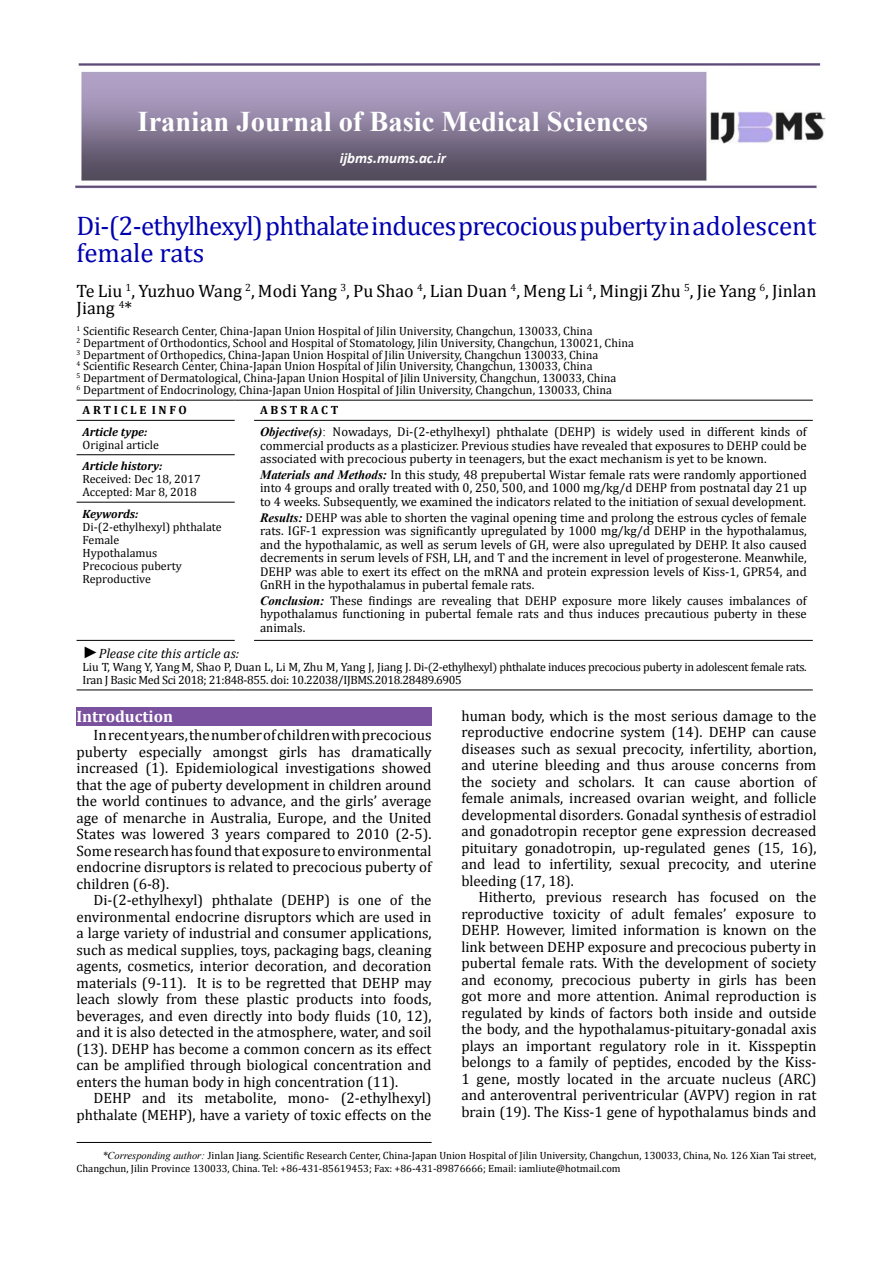
<style>
.page{position:relative;width:893px;height:1263px;background:#fff}
.page>*{position:absolute;margin:0;border:0;box-sizing:border-box;transform-origin:0 0}
.t1{font:700 28.5px "Times New Roman";color:#fff}
.t2{font:27px/27px "Cambria";letter-spacing:-.025em;color:#0000af}
.t3{font:18px/17.5px "Cambria";color:#000}
.t4{font:700 16.5px "Cambria";color:#fff}
.t5{font:15px/16.5px "Cambria";color:#000;text-align:justify}
.t6{font:italic 700 15px "Calibri";color:#fff}
.t7{font:italic 13.5px "Cambria";color:#000}
.t8{font:12.75px/13.5px "Cambria";color:#000;text-align:justify}
.t9{font:12px/11.7px "Cambria";color:#000}
.t10{font:12px/13px "Cambria Math";letter-spacing:-.025em;color:#000}
.t11{font:12px/13px "Cambria Math";color:#000}
.t12{font:italic 700 12px "Cambria";color:#000}
.t13{font:700 12px "Cambria";color:#000}
.t14{font:10.5px/12.6px "Cambria";color:#000}
.s1{font-family:"Times New Roman";font-weight:700;font-style:italic}
.s2{font-family:"Times New Roman"}
.s3{font-family:"Times New Roman";font-size:16.5px}
.s4{font-family:"Cambria"}
.s5{font-family:"Times New Roman";font-style:italic}
</style>
<div class="page">
<hr style="left:77px;top:1142px;width:355px;height:1px;background:#000">
<img style="left:75px;top:64px;width:750px;height:125px">
<hr style="left:77px;top:400px;width:158px;height:1px;background:#000">
<svg style="left:235px;top:400px;width:19px;height:1px"></svg>
<hr style="left:254px;top:400px;width:559px;height:1px;background:#000">
<hr style="left:77px;top:420px;width:158px;height:1px;background:#000">
<hr style="left:77px;top:454px;width:158px;height:1px;background:#000">
<hr style="left:254px;top:420px;width:559px;height:1px;background:#000">
<hr style="left:77px;top:502px;width:158px;height:1px;background:#000">
<hr style="left:77px;top:689px;width:158px;height:1px;background:#000">
<svg style="left:235px;top:689px;width:19px;height:1px"></svg>
<hr style="left:254px;top:689px;width:559px;height:1px;background:#000">
<hr style="left:77px;top:640px;width:158px;height:1px;background:#000">
<hr style="left:254px;top:640px;width:559px;height:1px;background:#000">
<div style="left:77px;top:707px;width:355px;height:19px;background:#7a519e"></div>
<h1 class="t1" style="left:138px;top:102px;width:512px">Iranian Journal of Basic Medical Sciences</h1>
<p class="t6" style="left:340px;top:149px;width:108px">ijbms.mums.ac.ir</p>
<h2 class="t2" style="left:77px;top:212px;width:741px">Di-(2-ethylhexyl) phthalate induces precocious puberty in adolescent female rats</h2>
<p class="t3" style="left:77px;top:282px;width:741px">Te Liu <sup>1</sup>, Yuzhuo Wang <sup>2</sup>, Modi Yang <sup>3</sup>, Pu Shao <sup>4</sup>, Lian Duan <sup>4</sup>, Meng Li <sup>4</sup>, Mingji Zhu <sup>5</sup>, Jie Yang <sup>6</sup>, Jinlan<br>Jiang <sup>4</sup>*</p>
<p class="t9" style="left:77px;top:325px;width:559px"><sup>1</sup> Scientific Research Center, China-Japan Union Hospital of Jilin University, Changchun, 130033, China<br><sup>2</sup> Department of Orthodontics, School and Hospital of Stomatology, Jilin University, Changchun, 130021, China <sup>3</sup> Department of Orthopedics, China-Japan Union Hospital of Jilin University, Changchun 130033, China<br><sup>4</sup> Scientific Research Center, China-Japan Union Hospital of Jilin University, Changchun, 130033, China<br><sup>5</sup> Department of Dermatological, China-Japan Union Hospital of Jilin University, Changchun, 130033, China<br><sup>6</sup> Department of Endocrinology, China-Japan Union Hospital of Jilin University, Changchun, 130033, China</p>
<p class="t13" style="left:83px;top:402px;width:106px">A R T I C L E I N F O</p>
<p class="t13" style="left:260px;top:402px;width:80px">A B S T R A C T</p>
<p class="t12" style="left:83px;top:423px;width:66px">Article type:</p>
<p class="t11" style="left:83px;top:438px;width:78px">Original article</p>
<p class="t8" style="left:260px;top:425px;width:548px"><span class="s1">Objective(s)</span><span class="s2">:</span> Nowadays, Di-(2-ethylhexyl) phthalate (DEHP) is widely used in different kinds of commercial products as a plasticizer. Previous studies have revealed that exposures to DEHP could be associated with precocious puberty in teenagers, but the exact mechanism is yet to be known.</p>
<p class="t8" style="left:260px;top:468px;width:548px"><span class="s1">Materials and Methods:</span> In this study, 48 prepubertal Wistar female rats were randomly apportioned into 4 groups and orally treated with 0, 250, 500, and 1000 mg/kg/d DEHP from postnatal day 21 up to 4 weeks. Subsequently, we examined the indicators related to the initiation of sexual development.</p>
<p class="t8" style="left:260px;top:510px;width:548px"><span class="s1">Results:</span> DEHP was able to shorten the vaginal opening time and prolong the estrous cycles of female rats. IGF-1 expression was significantly upregulated by 1000 mg/kg/d DEHP in the hypothalamus, and the hypothalamic, as well as serum levels of GH, were also upregulated by DEHP. It also caused decrements in serum levels of FSH, LH, and T and the increment in level of progesterone. Meanwhile, DEHP was able to exert its effect on the mRNA and protein expression levels of Kiss-1, GPR54, and GnRH in the hypothalamus in pubertal female rats.</p>
<p class="t8" style="left:260px;top:593px;width:548px"><span class="s1">Conclusion:</span> These findings are revealing that DEHP exposure more likely causes imbalances of hypothalamus functioning in pubertal female rats and thus induces precautious puberty in these animals.</p>
<p class="t12" style="left:83px;top:457px;width:81px">Article history:</p>
<p class="t11" style="left:83px;top:472px;width:120px">Received: Dec 18, 2017<br>Accepted: Mar 8, 2018</p>
<p class="t12" style="left:83px;top:505px;width:57px">Keywords:</p>
<p class="t9" style="left:83px;top:520px;width:141px;line-height:13px">Di-(2-ethylhexyl) phthalate<br>Female<br>Hypothalamus<br>Precocious puberty<br>Reproductive</p>
<p class="t7" style="left:83px;top:644px;width:158px"><span class="s3">►</span>Please cite this article as:</p>
<p class="t10" style="left:83px;top:660px;width:726px"><span class="s4">Liu T, Wang Y, Yang M, Shao P, Duan L, Li M, Zhu M, Yang J, Jiang J</span>. Di-(2-ethylhexyl) phthalate induces precocious puberty in adolescent female rats.<br>Iran J Basic Med Sci 2018; 21:848-855. doi: 10.22038/IJBMS.2018.28489.6905</p>
<p class="t4" style="left:77px;top:705px;width:98px">Introduction</p>
<p class="t5" style="left:77px;top:726px;width:357px;text-indent:17px">In recent years, the number of children with precocious puberty especially amongst girls has dramatically increased (1). Epidemiological investigations showed that the age of puberty development in children around the world continues to advance, and the girls’ average age of menarche in Australia, Europe, and the United States was lowered 3 years compared to 2010 (2-5).<br>Some research has found that exposure to environmental endocrine disruptors is related to precocious puberty of children (6-8).</p>
<p class="t5" style="left:77px;top:891px;width:357px;text-indent:17px">Di-(2-ethylhexyl) phthalate (DEHP) is one of the environmental endocrine disruptors which are used in a large variety of industrial and consumer applications, such as medical supplies, toys, packaging bags, cleaning agents, cosmetics, interior decoration, and decoration materials (9-11). It is to be regretted that DEHP may leach slowly from these plastic products into foods, beverages, and even directly into body fluids (10, 12), and it is also detected in the atmosphere, water, and soil (13). DEHP has become a common concern as its effect can be amplified through biological concentration and enters the human body in high concentration (11).</p>
<p class="t5" style="left:77px;top:1089px;width:357px;text-align:right">DEHP and its metabolite, mono- (2-ethylhexyl) phthalate (MEHP), have a variety of toxic effects on the</p>
<p class="t5" style="left:461px;top:707px;width:357px">human body, which is the most serious damage to the reproductive endocrine system (14). DEHP can cause diseases such as sexual precocity, infertility, abortion, and uterine bleeding and thus arouse concerns from the society and scholars. It can cause abortion of female animals, increased ovarian weight, and follicle developmental disorders. Gonadal synthesis of estradiol and gonadotropin receptor gene expression decreased pituitary gonadotropin, up-regulated genes (15, 16), and lead to infertility, sexual precocity, and uterine bleeding (17, 18).</p>
<p class="t5" style="left:461px;top:889px;width:357px;text-indent:17px">Hitherto, previous research has focused on the reproductive toxicity of adult females’ exposure to DEHP. However, limited information is known on the link between DEHP exposure and precocious puberty in pubertal female rats. With the development of society and economy, precocious puberty in girls has been got more and more attention. Animal reproduction is regulated by kinds of factors both inside and outside the body, and the hypothalamus-pituitary-gonadal axis plays an important regulatory role in it. Kisspeptin belongs to a family of peptides, encoded by the Kiss-1 gene, mostly located in the arcuate nucleus (ARC) and anteroventral periventricular (AVPV) region in rat brain (19). The Kiss-1 gene of hypothalamus binds and</p>
<p class="t14" style="left:77px;top:1149px;width:741px;text-indent:26px"><span class="s5">*Corresponding author:</span> <span class="s2">J</span>inlan Jiang. Scientific Research Center, China-Japan Union Hospital of Jilin University, Changchun, 130033, China, No. 126 Xian Tai street,<br>Changchun, Jilin Province 130033, China. Tel: +86-431-85619453; Fax: +86-431-89876666; Email: iamliute@hotmail.com</p>
</div>
